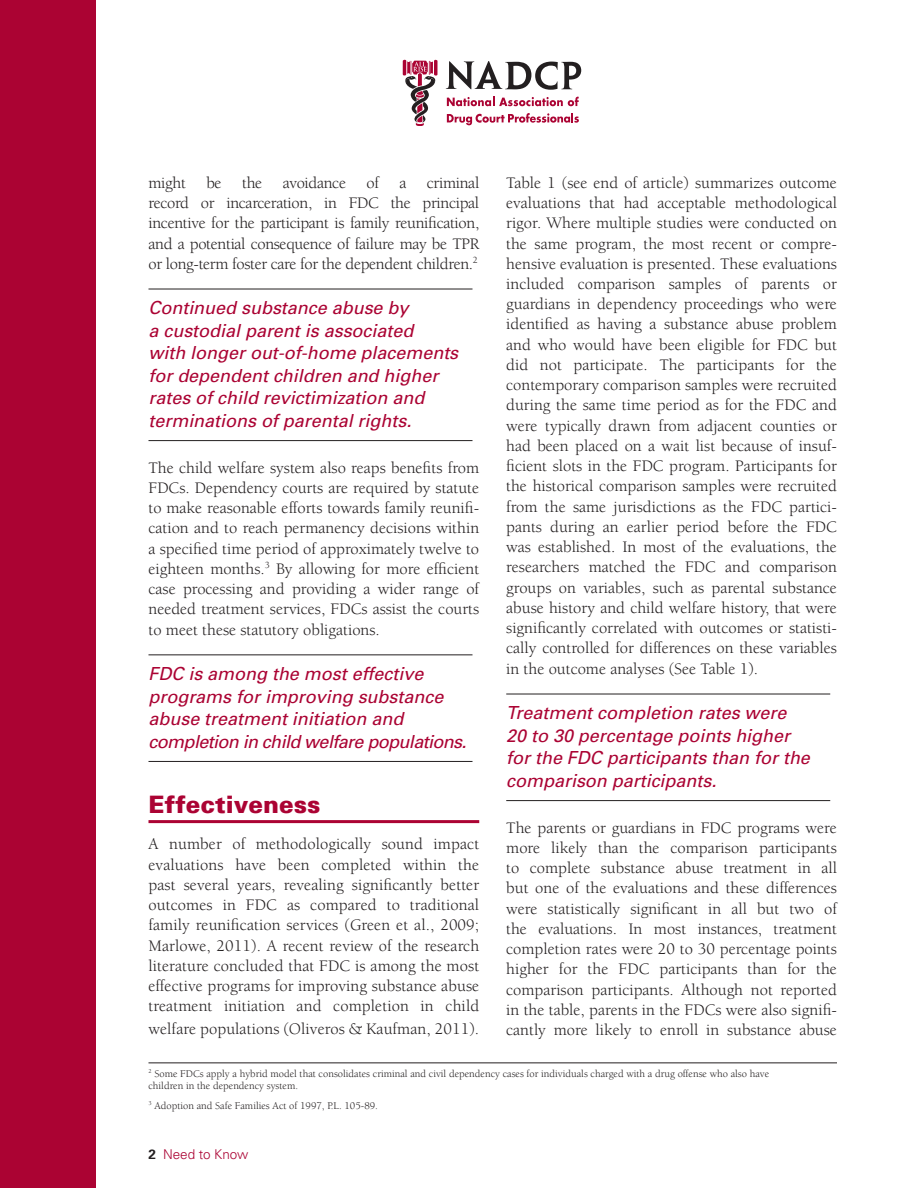
<style>
.page{position:relative;width:918px;height:1188px;background:#fff}
.page>*{position:absolute;margin:0;border:0;box-sizing:border-box;transform-origin:0 0}
.t1{font:900 24px "Univers";color:#ab0333}
.t2{font:italic 18px/22.5px "Univers";color:#ab0333}
.t3{font:16.5px/20.2px "Berkeley";color:#231f20;text-align:justify}
.t4{font:300 13.5px "Univers";letter-spacing:-.005em;color:#ab0333}
.t5{font:10.5px/12.6px "Berkeley";color:#231f20}
.s1{font-weight:700;color:#231f20}
</style>
<div class="page">
<svg style="left:446px;top:61px;width:135px;height:29px"></svg>
<svg style="left:447px;top:97px;width:132px;height:9px"></svg>
<svg style="left:447px;top:113px;width:132px;height:12px"></svg>
<svg style="left:403px;top:60px;width:35px;height:66px"></svg>
<div style="left:0;top:0;width:96px;height:1188px;background:#ab0333"></div>
<hr style="left:148px;top:289px;width:324px;height:1px;background:#231f20">
<hr style="left:148px;top:440px;width:324px;height:1px;background:#231f20">
<hr style="left:148px;top:654px;width:324px;height:1px;background:#231f20">
<hr style="left:148px;top:761px;width:324px;height:1px;background:#231f20">
<hr style="left:148px;top:820px;width:331px;height:3px;background:#ab0333">
<hr style="left:506px;top:694px;width:324px;height:1px;background:#231f20">
<hr style="left:506px;top:800px;width:324px;height:1px;background:#231f20">
<hr style="left:148px;top:1063px;width:689px;height:1px;background:#231f20">
<p class="t3" style="left:148px;top:173px;width:332px">might be the avoidance of a criminal record or incarceration, in FDC the principal incentive for the participant is family reunification, and a potential consequence of failure may be TPR or long-term foster care for the dependent children.<sup>2</sup></p>
<p class="t2" style="left:148px;top:296px;width:311px">Continued substance abuse by<br>a custodial parent is associated<br>with longer out-of-home placements for dependent children and higher rates of child revictimization and terminations of parental rights.</p>
<p class="t3" style="left:148px;top:458px;width:332px">The child welfare system also reaps benefits from FDCs. Dependency courts are required by statute to make reasonable efforts towards family reunifi&shy;cation and to reach permanency decisions within a specified time period of approximately twelve to eighteen months.<sup>3</sup> By allowing for more efficient case processing and providing a wider range of needed treatment services, FDCs assist the courts to meet these statutory obligations.</p>
<p class="t2" style="left:148px;top:662px;width:320px">FDC is among the most effective programs for improving substance abuse treatment initiation and completion in child welfare populations.</p>
<p class="t3" style="left:506px;top:173px;width:332px">Table 1 (see end of article) summarizes outcome evaluations that had acceptable methodological rigor. Where multiple studies were conducted on the same program, the most recent or compre&shy;hensive evaluation is presented. These evaluations included comparison samples of parents or guardians in dependency proceedings who were identified as having a substance abuse problem and who would have been eligible for FDC but did not participate. The participants for the contemporary comparison samples were recruited during the same time period as for the FDC and were typically drawn from adjacent counties or had been placed on a wait list because of insuf&shy;ficient slots in the FDC program. Participants for the historical comparison samples were recruited from the same jurisdictions as the FDC partici&shy;pants during an earlier period before the FDC was established. In most of the evaluations, the researchers matched the FDC and comparison groups on variables, such as parental substance abuse history and child welfare history, that were significantly correlated with outcomes or statisti&shy;cally controlled for differences on these variables in the outcome analyses (See Table 1).</p>
<p class="t2" style="left:506px;top:701px;width:305px">Treatment completion rates were<br>20 to 30 percentage points higher for the FDC participants than for the comparison participants.</p>
<p class="t3" style="left:506px;top:818px;width:332px">The parents or guardians in FDC programs were more likely than the comparison participants to complete substance abuse treatment in all but one of the evaluations and these differences were statistically significant in all but two of the evaluations. In most instances, treatment completion rates were 20 to 30 percentage points higher for the FDC participants than for the comparison participants. Although not reported in the table, parents in the FDCs were also signifi&shy;cantly more likely to enroll in substance abuse</p>
<p class="t5" style="left:148px;top:1067px;width:622px"><sup>2</sup> Some FDCs apply a hybrid model that consolidates criminal and civil dependency cases for individuals charged with a drug offense who also have children in the dependency system.</p>
<p class="t5" style="left:148px;top:1099px;width:231px"><sup>3</sup> Adoption and Safe Families Act of 1997, P.L. 105-89.</p>
<h1 class="t1" style="left:148px;top:790px;width:173px">Effectiveness</h1>
<p class="t3" style="left:148px;top:834px;width:332px">A number of methodologically sound impact evaluations have been completed within the past several years, revealing significantly better outcomes in FDC as compared to traditional family reunification services (Green et al., 2009; Marlowe, 2011). A recent review of the research literature concluded that FDC is among the most effective programs for improving substance abuse treatment initiation and completion in child</p>
<p class="t3" style="left:148px;top:1019px;width:332px">welfare populations (Oliveros &amp; Kaufman, 2011).</p>
<p class="t4" style="left:148px;top:1146px;width:101px"><span class="s1">2</span> Need to Know</p>
</div>
